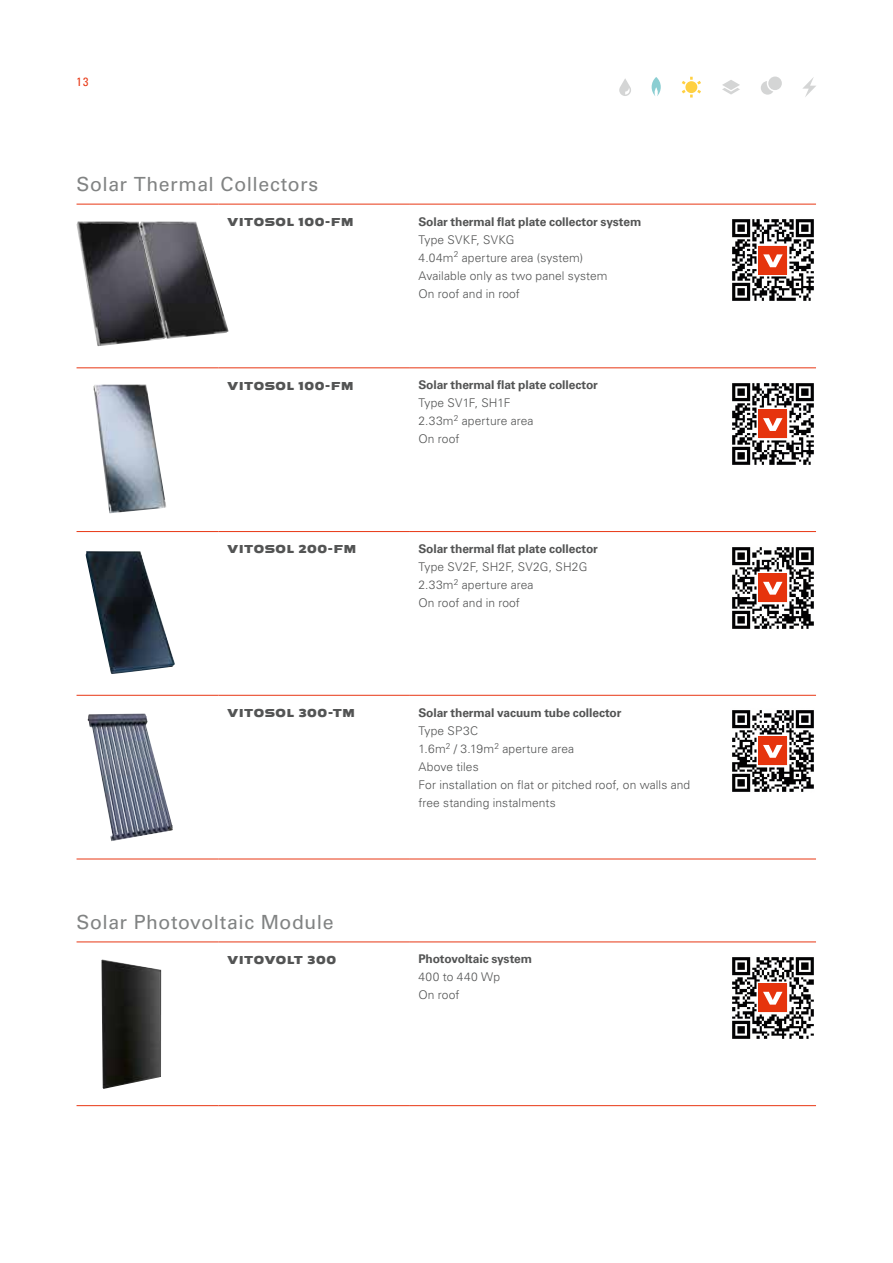
<style>
.page{position:relative;width:893px;height:1263px;background:#fff}
.page>*{position:absolute;margin:0;border:0;box-sizing:border-box;transform-origin:0 0}
.t1{font:19.5px "Univers LTCYR 55 Roman";letter-spacing:.025em;color:#818383}
.t2{font:300 12px/18px "Univers LTCYR 45";letter-spacing:.01em;color:#535454}
.t3{font:700 12px "Univers LTCYR 65";letter-spacing:-.01em;color:#535454}
.t4{font:700 12px "Viessmann";letter-spacing:.03em;color:#535454}
.t5{font:condensed 12px "Univers LTCYR 57";color:#e83714}
</style>
<div class="page">
<svg style="left:802px;top:77px;width:14px;height:20px"></svg>
<svg style="left:682px;top:77px;width:19px;height:21px"></svg>
<svg style="left:722px;top:80px;width:18px;height:15px"></svg>
<svg style="left:619px;top:78px;width:12px;height:18px"></svg>
<svg style="left:761px;top:77px;width:21px;height:18px"></svg>
<svg style="left:652px;top:77px;width:9px;height:19px"></svg>
<hr style="left:77px;top:941px;width:142px;height:1px;background:#e83714">
<hr style="left:219px;top:941px;width:191px;height:1px;background:#e83714">
<hr style="left:410px;top:941px;width:406px;height:1px;background:#e83714">
<hr style="left:77px;top:1105px;width:142px;height:1px;background:#e83714">
<hr style="left:219px;top:1105px;width:191px;height:1px;background:#e83714">
<hr style="left:410px;top:1105px;width:406px;height:1px;background:#e83714">
<img style="left:101px;top:959px;width:60px;height:130px">
<hr style="left:77px;top:204px;width:142px;height:1px;background:#e83714">
<hr style="left:219px;top:204px;width:191px;height:1px;background:#e83714">
<hr style="left:410px;top:204px;width:406px;height:1px;background:#e83714">
<hr style="left:77px;top:367px;width:142px;height:1px;background:#e83714">
<hr style="left:219px;top:367px;width:191px;height:1px;background:#e83714">
<hr style="left:410px;top:367px;width:406px;height:1px;background:#e83714">
<hr style="left:77px;top:531px;width:142px;height:1px;background:#e83714">
<hr style="left:219px;top:531px;width:191px;height:1px;background:#e83714">
<hr style="left:410px;top:531px;width:406px;height:1px;background:#e83714">
<hr style="left:77px;top:695px;width:142px;height:1px;background:#e83714">
<hr style="left:219px;top:695px;width:191px;height:1px;background:#e83714">
<hr style="left:410px;top:695px;width:406px;height:1px;background:#e83714">
<hr style="left:77px;top:859px;width:142px;height:1px;background:#e83714">
<hr style="left:219px;top:859px;width:191px;height:1px;background:#e83714">
<hr style="left:410px;top:859px;width:406px;height:1px;background:#e83714">
<img style="left:77px;top:221px;width:152px;height:125px">
<img style="left:93px;top:384px;width:73px;height:129px">
<img style="left:86px;top:551px;width:89px;height:123px">
<img style="left:88px;top:713px;width:85px;height:128px">
<img style="left:732px;top:219px;width:82px;height:82px">
<div style="left:759px;top:246px;width:28px;height:28px;background:#e6340d"></div>
<svg style="left:763px;top:254px;width:20px;height:13px"></svg>
<img style="left:732px;top:383px;width:82px;height:82px">
<div style="left:759px;top:410px;width:28px;height:28px;background:#e6340d"></div>
<svg style="left:763px;top:418px;width:19px;height:13px"></svg>
<img style="left:732px;top:547px;width:82px;height:82px">
<div style="left:759px;top:573px;width:28px;height:29px;background:#e6340d"></div>
<svg style="left:763px;top:582px;width:19px;height:13px"></svg>
<img style="left:732px;top:710px;width:82px;height:82px">
<div style="left:759px;top:736px;width:28px;height:29px;background:#e6340d"></div>
<svg style="left:763px;top:745px;width:19px;height:13px"></svg>
<img style="left:732px;top:957px;width:82px;height:82px">
<div style="left:759px;top:983px;width:28px;height:29px;background:#e6340d"></div>
<svg style="left:763px;top:992px;width:19px;height:13px"></svg>
<p class="t5" style="left:77px;top:74px;width:13px">13</p>
<h1 class="t1" style="left:77px;top:170px;width:243px">Solar Thermal Collectors</h1>
<p class="t4" style="left:227px;top:214px;width:128px">VITOSOL 100-FM</p>
<p class="t3" style="left:418px;top:213px;width:224px">Solar thermal flat plate collector system</p>
<p class="t2" style="left:418px;top:230px;width:191px">Type SVKF, SVKG<br>4.04m<sup>2</sup> aperture area (system)<br>Available only as two panel system<br>On roof and in roof</p>
<p class="t4" style="left:227px;top:377px;width:128px">VITOSOL 100-FM</p>
<p class="t3" style="left:418px;top:377px;width:181px">Solar thermal flat plate collector</p>
<p class="t2" style="left:418px;top:394px;width:117px">Type SV1F, SH1F<br>2.33m<sup>2</sup> aperture area<br>On roof</p>
<p class="t4" style="left:227px;top:541px;width:131px">VITOSOL 200-FM</p>
<p class="t3" style="left:418px;top:540px;width:181px">Solar thermal flat plate collector</p>
<p class="t2" style="left:418px;top:557px;width:170px">Type SV2F, SH2F, SV2G, SH2G<br>2.33m<sup>2</sup> aperture area<br>On roof and in roof</p>
<p class="t4" style="left:227px;top:705px;width:130px">VITOSOL 300-TM</p>
<p class="t3" style="left:418px;top:704px;width:205px">Solar thermal vacuum tube collector</p>
<p class="t2" style="left:418px;top:721px;width:273px">Type SP3C<br>1.6m<sup>2</sup> / 3.19m<sup>2</sup> aperture area<br>Above tiles<br>For installation on flat or pitched roof, on walls and free standing instalments</p>
<h1 class="t1" style="left:77px;top:908px;width:259px">Solar Photovoltaic Module</h1>
<p class="t4" style="left:227px;top:951px;width:111px">VITOVOLT 300</p>
<p class="t3" style="left:418px;top:951px;width:115px">Photovoltaic system</p>
<p class="t2" style="left:418px;top:968px;width:83px">400 to 440 Wp<br>On roof</p>
</div>
